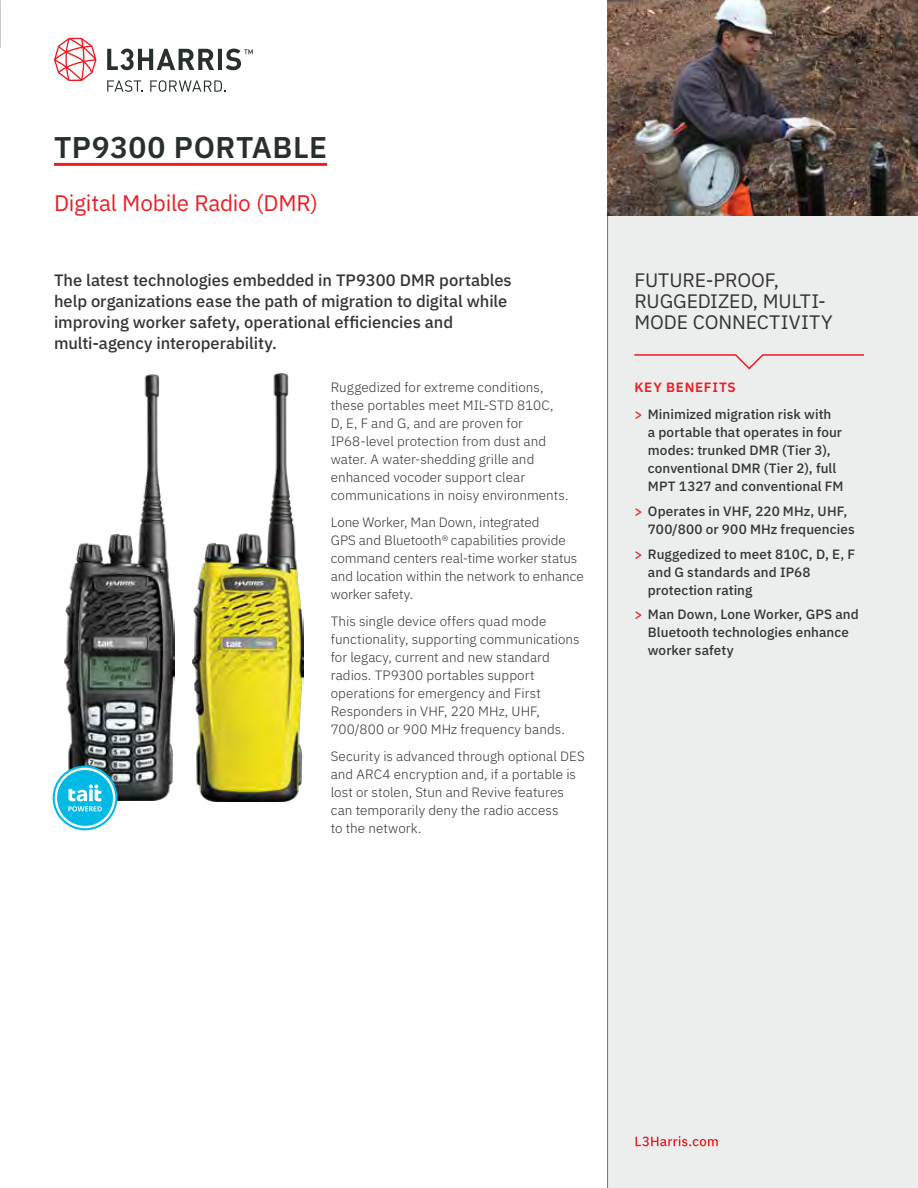
<style>
.page{position:relative;width:918px;height:1188px;background:#fff}
.page>*{position:absolute;margin:0;border:0;box-sizing:border-box;transform-origin:0 0}
.t1{font:600 30px "IBM Plex Sans";letter-spacing:.015em;color:#272f2f}
.t2{font:22.5px "IBM Plex Sans";letter-spacing:-.01em;color:#ed1d24}
.t3{font:19.5px/21px "IBM Plex Sans";letter-spacing:-.005em;color:#333334}
.t4{font:500 16.5px/21px "IBM Plex Sans";color:#333334}
.t5{font:300 13.5px/18px "IBM Plex Sans";letter-spacing:.005em;color:#333334}
.t6{font:500 13.5px/18px "IBM Plex Sans";letter-spacing:.005em;color:#333334}
.s1{font-weight:600;color:#ed1d24}
.s2{color:#ed1d24}
</style>
<div class="page">
<img style="left:193px;top:374px;width:111px;height:427px">
<img style="left:64px;top:375px;width:111px;height:426px">
<svg style="left:53px;top:766px;width:64px;height:64px"></svg>
<div style="left:608px;top:0;width:310px;height:1188px;background:#eceded"></div>
<hr style="left:607px;top:0;width:1px;height:1188px;background:#737474">
<svg style="left:636px;top:1136px;width:82px;height:10px"></svg>
<svg style="left:634px;top:354px;width:231px;height:16px"></svg>
<hr style="left:54px;top:163px;width:273px;height:3px;background:#ed1d24">
<img style="left:608px;top:0;width:310px;height:216px">
<svg style="left:0;top:0;width:1px;height:48px"></svg>
<svg style="left:54px;top:38px;width:43px;height:43px"></svg>
<svg style="left:107px;top:80px;width:36px;height:12px"></svg>
<svg style="left:150px;top:80px;width:75px;height:12px"></svg>
<svg style="left:107px;top:49px;width:146px;height:21px"></svg>
<h1 class="t1" style="left:54px;top:124px;width:275px">TP9300 PORTABLE</h1>
<h2 class="t2" style="left:54px;top:186px;width:266px">Digital Mobile Radio (DMR)</h2>
<p class="t4" style="left:54px;top:268px;width:459px">The latest technologies embedded in TP9300 DMR portables help organizations ease the path of migration to digital while improving worker safety, operational efficiencies and multi-agency interoperability.</p>
<p class="t5" style="left:331px;top:377px;width:239px">Ruggedized for extreme conditions, these portables meet MIL-STD 810C, D, E, F and G, and are proven for IP68-level protection from dust and water. A water-shedding grille and enhanced vocoder support clear communications in noisy environments.</p>
<p class="t5" style="left:331px;top:512px;width:255px">Lone Worker, Man Down, integrated<br>GPS and Bluetooth® capabilities provide command centers real-time worker status and location within the network to enhance worker safety.</p>
<p class="t5" style="left:331px;top:611px;width:250px">This single device offers quad mode functionality, supporting communications for legacy, current and new standard radios. TP9300 portables support operations for emergency and First Responders in VHF, 220 MHz, UHF, 700/800 or 900 MHz frequency bands.</p>
<p class="t5" style="left:331px;top:746px;width:256px">Security is advanced through optional DES and ARC4 encryption and, if a portable is lost or stolen, Stun and Revive features can temporarily deny the radio access<br>to the network.</p>
<h3 class="t3" style="left:634px;top:268px;width:200px">FUTURE-PROOF,<br>RUGGEDIZED, MULTI-<br>MODE CONNECTIVITY</h3>
<p class="t6" style="left:634px;top:373px;width:198px;line-height:27px"><span class="s1">KEY BENEFITS<br></span><span class="s2">&gt;</span> Minimized migration risk with</p>
<p class="t6" style="left:648px;top:422px;width:197px">a portable that operates in four modes: trunked DMR (Tier 3), conventional DMR (Tier 2), full<br>MPT 1327 and conventional FM</p>
<p class="t6" style="left:648px;top:501px;width:208px;text-indent:-14px"><span class="s2">&gt;</span> Operates in VHF, 220 MHz, UHF,<br>700/800 or 900 MHz frequencies</p>
<p class="t6" style="left:648px;top:544px;width:209px;text-indent:-14px"><span class="s2">&gt;</span> Ruggedized to meet 810C, D, E, F and G standards and IP68 protection rating</p>
<p class="t6" style="left:648px;top:605px;width:212px;text-indent:-14px"><span class="s2">&gt;</span> Man Down, Lone Worker, GPS and<br>Bluetooth technologies enhance worker safety</p>
</div>
